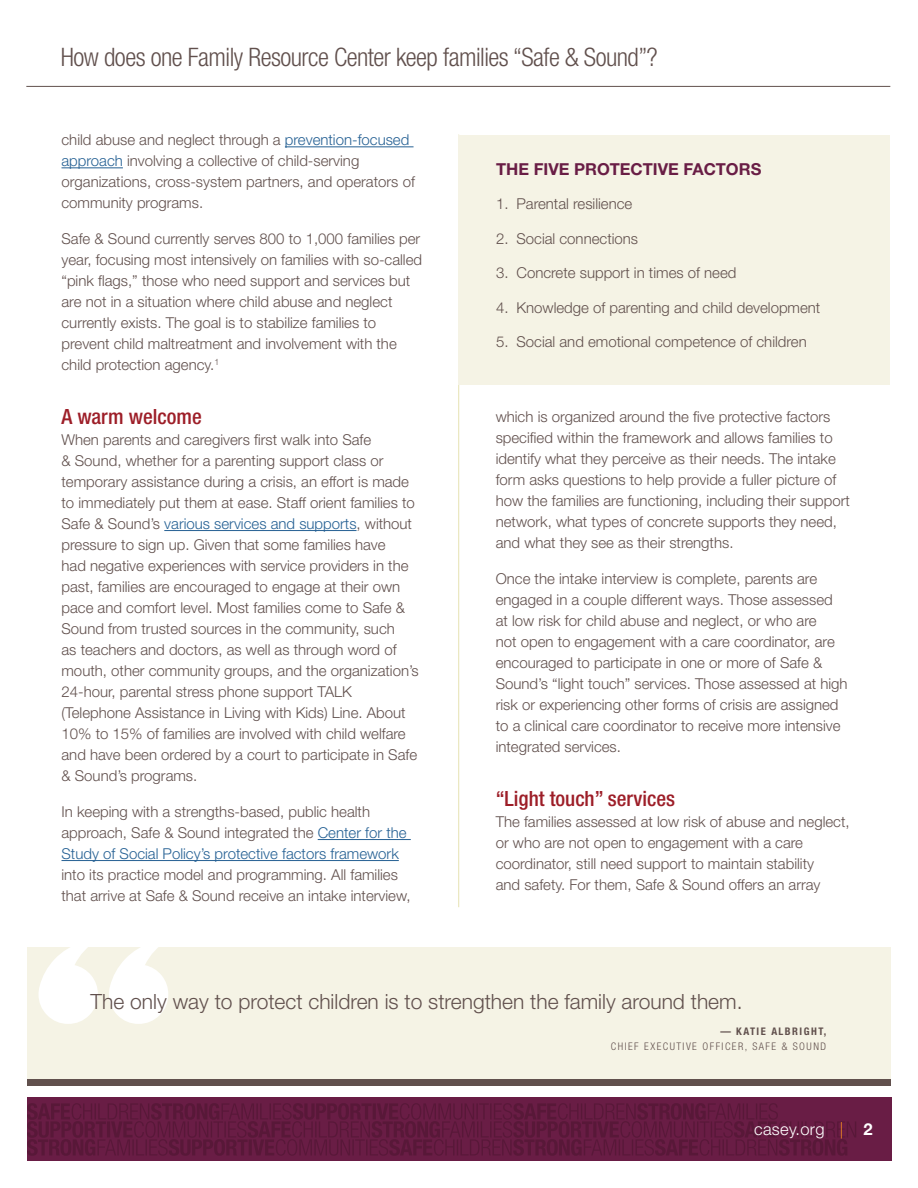
<style>
.page{position:relative;width:918px;height:1188px;background:#fff}
.page>*{position:absolute;margin:0;border:0;box-sizing:border-box;transform-origin:0 0}
.t1{font:300 condensed 25.5px "Helvetica Neue LT Std";letter-spacing:-.02em;color:#61504d}
.box_body{font:300 21px "Helvetica Neue LT Std";color:#61504d}
.Head_2{font:500 condensed 21px "Helvetica Neue LT Std";color:#9d1e28}
.box_title{font:700 16.5px "Helvetica Neue LT Std";color:#691d45}
.t2{font:300 16.5px "Helvetica Neue LT Std";letter-spacing:.02em;color:#fff}
.body{font:300 15px/21px "Helvetica Neue LT Std";color:#61504d}
.box_body-2{font:300 15px "Helvetica Neue LT Std";color:#61504d}
.body-2{font:300 condensed 10.5px/15px "Helvetica Neue LT Std";letter-spacing:.14em;color:#61504d;text-align:right}
.s1{color:#266194}
.s2{font-weight:700}
.s3{color:#f28a20}
</style>
<div class="page">
<div style="left:27px;top:1098px;width:864px;height:63px;background:#691d45"></div>
<div style="left:27px;top:1079px;width:864px;height:7px;background:#61504d"></div>
<hr style="left:26px;top:86px;width:864px;height:1px;background:#61504d">
<svg style="left:27px;top:1103px;width:829px;height:53px"></svg>
<hr style="left:458px;top:135px;width:1px;height:772px;background:#e6e2b2">
<hr style="left:285px;top:146px;width:129px;height:1px;background:#266194">
<hr style="left:62px;top:167px;width:61px;height:1px;background:#266194">
<hr style="left:164px;top:530px;width:193px;height:1px;background:#266194">
<hr style="left:318px;top:839px;width:93px;height:1px;background:#266194">
<hr style="left:62px;top:860px;width:337px;height:1px;background:#266194">
<div style="left:28px;top:948px;width:863px;height:131px;background:#f5f3e5"></div>
<svg style="left:39px;top:947px;width:129px;height:77px"></svg>
<div style="left:458px;top:135px;width:432px;height:249px;background:#f5f3e5"></div>
<h1 class="t1" style="left:61px;top:43px;width:598px">How does one Family Resource Center keep families “Safe &amp; Sound”?</h1>
<p class="body" style="left:62px;top:129px;width:355px">child abuse and neglect through a <span class="s1">prevention-focused approach</span> involving a collective of child-serving organizations, cross-system partners, and operators of community programs.</p>
<p class="body" style="left:62px;top:228px;width:362px">Safe &amp; Sound currently serves 800 to 1,000 families per year, focusing most intensively on families with so-called “pink flags,” those who need support and services but are not in a situation where child abuse and neglect currently exists. The goal is to stabilize families to prevent child maltreatment and involvement with the child protection agency.<sup>1</sup></p>
<p class="Head_2" style="left:62px;top:404px;width:142px">A warm welcome</p>
<p class="body" style="left:62px;top:429px;width:359px">When parents and caregivers first walk into Safe<br>&amp; Sound, whether for a parenting support class or temporary assistance during a crisis, an effort is made to immediately put them at ease. Staff orient families to Safe &amp; Sound’s <span class="s1">various services and supports</span>, without pressure to sign up. Given that some families have<br>had negative experiences with service providers in the past, families are encouraged to engage at their own pace and comfort level. Most families come to Safe &amp; Sound from trusted sources in the community, such<br>as teachers and doctors, as well as through word of mouth, other community groups, and the organization’s 24-hour, parental stress phone support TALK (Telephone Assistance in Living with Kids) Line. About 10% to 15% of families are involved with child welfare and have been ordered by a court to participate in Safe &amp; Sound’s programs.</p>
<p class="body" style="left:62px;top:801px;width:351px">In keeping with a strengths-based, public health approach, Safe &amp; Sound integrated the <span class="s1">Center for the Study of Social Policy’s protective factors framework </span>into its practice model and programming. All families that arrive at Safe &amp; Sound receive an intake interview,</p>
<p class="box_title" style="left:496px;top:159px;width:267px">THE FIVE PROTECTIVE FACTORS</p>
<p class="box_body-2" style="left:496px;top:195px;width:138px">1. Parental resilience</p>
<p class="box_body-2" style="left:496px;top:229px;width:143px">2. Social connections</p>
<p class="box_body-2" style="left:496px;top:264px;width:242px">3. Concrete support in times of need</p>
<p class="box_body-2" style="left:496px;top:298px;width:326px">4. Knowledge of parenting and child development</p>
<p class="box_body-2" style="left:496px;top:333px;width:312px">5. Social and emotional competence of children</p>
<p class="body" style="left:496px;top:406px;width:356px">which is organized around the five protective factors specified within the framework and allows families to identify what they perceive as their needs. The intake form asks questions to help provide a fuller picture of how the families are functioning, including their support network, what types of concrete supports they need, and what they see as their strengths.</p>
<p class="body" style="left:496px;top:568px;width:353px">Once the intake interview is complete, parents are engaged in a couple different ways. Those assessed at low risk for child abuse and neglect, or who are<br>not open to engagement with a care coordinator, are encouraged to participate in one or more of Safe &amp; Sound’s “light touch” services. Those assessed at high risk or experiencing other forms of crisis are assigned to a clinical care coordinator to receive more intensive integrated services.</p>
<p class="Head_2" style="left:496px;top:786px;width:181px">“Light touch” services</p>
<p class="body" style="left:496px;top:811px;width:355px">The families assessed at low risk of abuse and neglect, or who are not open to engagement with a care coordinator, still need support to maintain stability<br>and safety. For them, Safe &amp; Sound offers an array</p>
<p class="box_body" style="left:91px;top:989px;width:653px">The only way to protect children is to strengthen the family around them.</p>
<p class="body-2" style="left:611px;top:1024px;width:217px"><span class="s2">— KATIE ALBRIGHT,<br></span>CHIEF EXECUTIVE OFFICER, SAFE &amp; SOUND</p>
<p class="t2" style="left:754px;top:1119px;width:120px">casey.org <span class="s3">|</span> <span class="s2">2</span></p>
</div>
